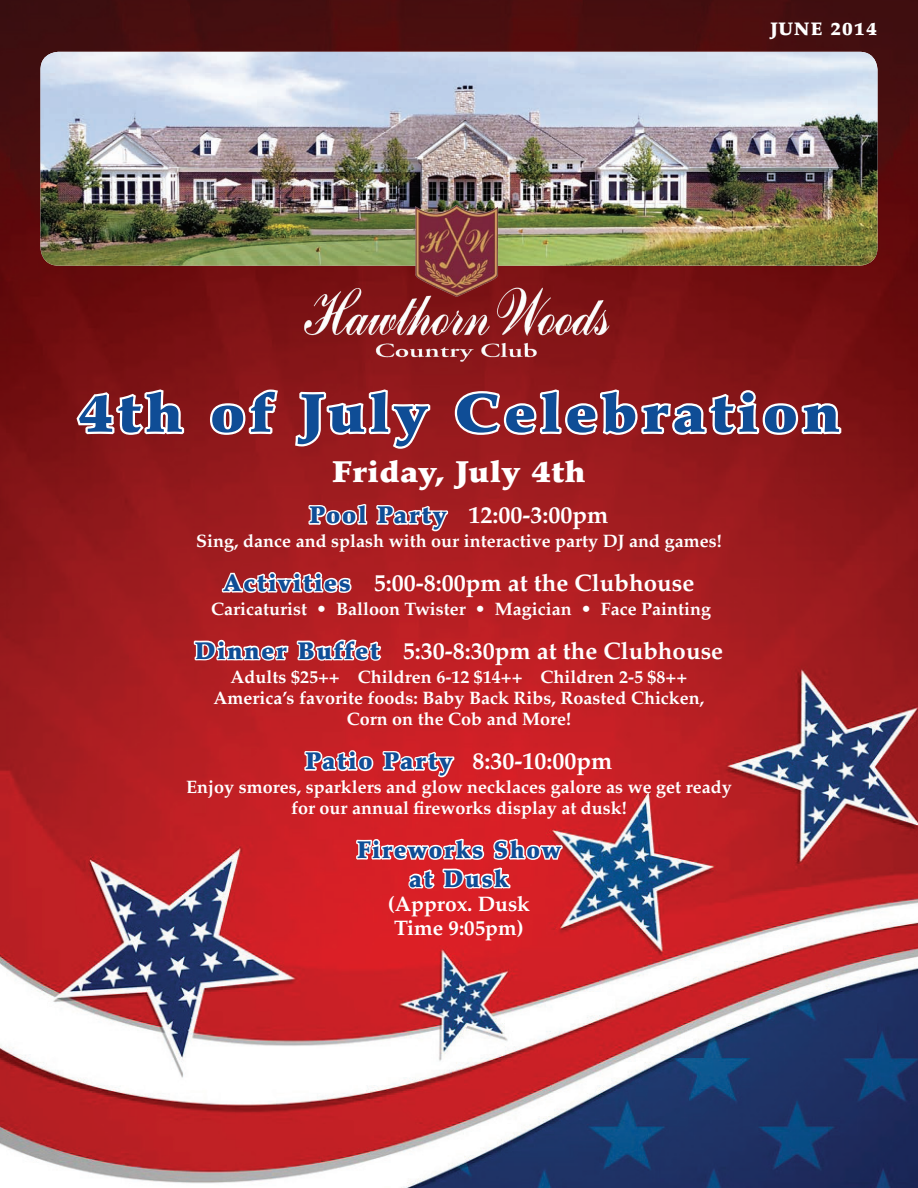
<style>
.page{position:relative;width:918px;height:1188px;background:#fff}
.page>*{position:absolute;margin:0;border:0;box-sizing:border-box;transform-origin:0 0}
.t1{font:900 54px "Palatino";letter-spacing:.08em;color:#0f4d96;scale:1.1 1}
.t2{font:900 30px "Palatino";letter-spacing:.02em;color:#fff;scale:1.1 1}
.t3{font:700 24px "Palatino";color:#fff}
.t4{font:900 24px/28.8px "Palatino";letter-spacing:.08em;color:#0f4d96;text-align:center;scale:.96 1}
.t5{font:700 21px/24px "Palatino";color:#fff;text-align:center}
.t6{font:700 18px/21.3px "Palatino";color:#fff;text-align:center}
.t7{font:900 18px "Palatino";letter-spacing:.07em;color:#fff}
.s1{font-weight:900;color:#0f4d96}
</style>
<div class="page">
<img style="left:0;top:0;width:918px;height:1188px">
<img style="left:40px;top:52px;width:838px;height:214px">
<svg style="left:74px;top:387px;width:112px;height:50px"></svg>
<svg style="left:208px;top:359px;width:73px;height:78px"></svg>
<svg style="left:293px;top:387px;width:140px;height:64px"></svg>
<svg style="left:453px;top:387px;width:391px;height:50px"></svg>
<svg style="left:306px;top:502px;width:144px;height:31px"></svg>
<svg style="left:219px;top:570px;width:134px;height:24px"></svg>
<svg style="left:192px;top:638px;width:191px;height:24px"></svg>
<svg style="left:302px;top:749px;width:154px;height:30px"></svg>
<svg style="left:354px;top:837px;width:210px;height:53px"></svg>
<img style="left:299px;top:195px;width:317px;height:172px">
<p class="t7" style="left:770px;top:18px;width:108px">JUNE 2014</p>
<h1 class="t1" style="left:78px;top:381px;width:695px">4th of July Celebration</h1>
<h2 class="t2" style="left:332px;top:454px;width:232px">Friday, July 4th</h2>
<h3 class="t3" style="left:310px;top:501px;width:300px"><span class="s1">Pool Party</span> 12:00-3:00pm</h3>
<p class="t6" style="left:196px;top:531px;width:527px">Sing, dance and splash with our interactive party DJ and games!</p>
<h3 class="t3" style="left:223px;top:569px;width:473px"><span class="s1">Activities</span> 5:00-8:00pm at the Clubhouse</h3>
<p class="t6" style="left:211px;top:598px;width:502px">Caricaturist • Balloon Twister • Magician • Face Painting</p>
<h3 class="t3" style="left:195px;top:637px;width:530px"><span class="s1">Dinner Buffet</span> 5:30-8:30pm at the Clubhouse</h3>
<p class="t6" style="left:214px;top:666px;width:492px">Adults $25++ Children 6-12 $14++ Children 2-5 $8++<br>America’s favorite foods: Baby Back Ribs, Roasted Chicken,<br>Corn on the Cob and More!</p>
<h3 class="t3" style="left:305px;top:747px;width:309px"><span class="s1">Patio Party</span> 8:30-10:00pm</h3>
<p class="t6" style="left:186px;top:777px;width:547px">Enjoy smores, sparklers and glow necklaces galore as we get ready for our annual fireworks display at dusk!</p>
<h3 class="t4" style="left:357px;top:836px;width:214px">Fireworks Show at Dusk</h3>
<p class="t5" style="left:388px;top:892px;width:144px">(Approx. Dusk<br>Time 9:05pm)</p>
</div>
